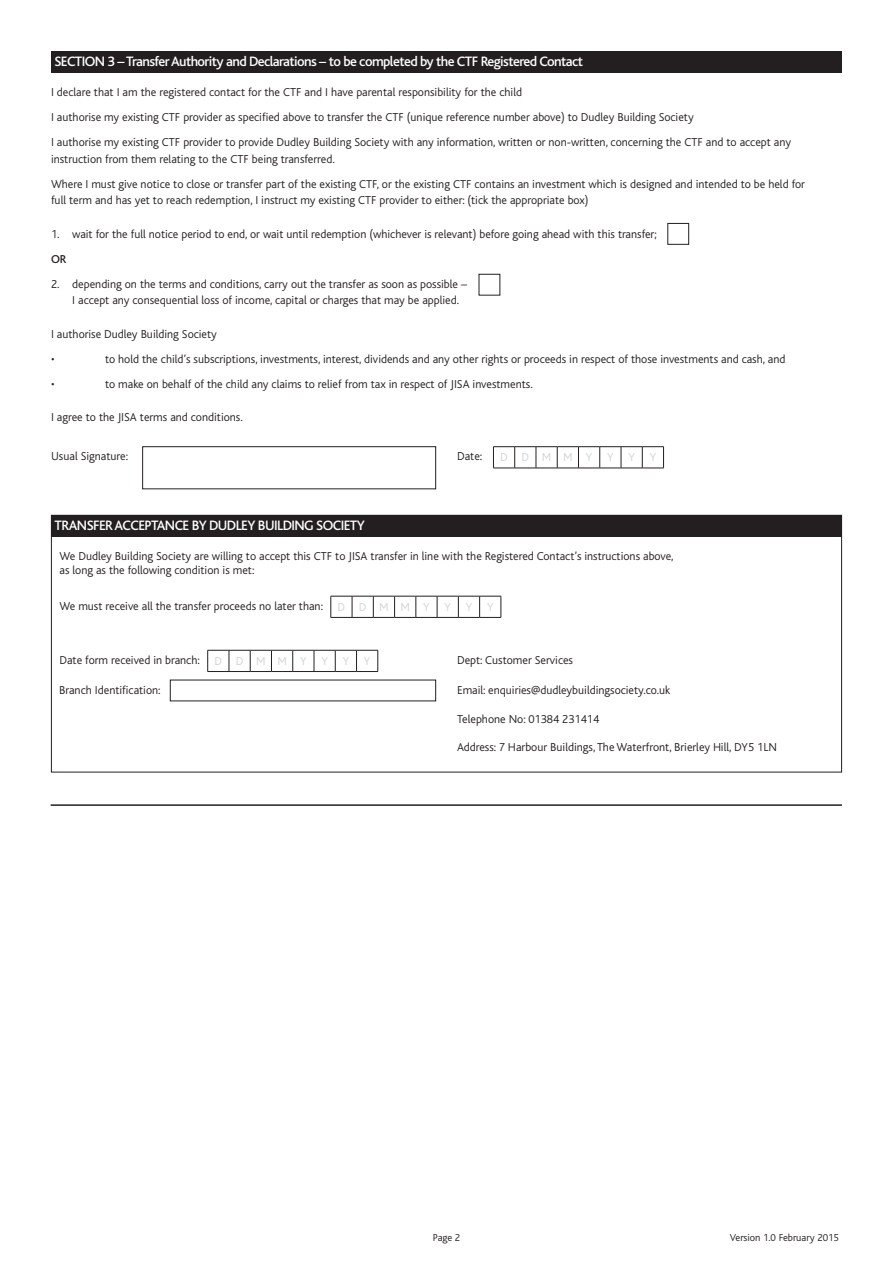
<style>
.page{position:relative;width:893px;height:1263px;background:#fff}
.page>*{position:absolute;margin:0;border:0;box-sizing:border-box;transform-origin:0 0}
.t1{font:500 14.25px "Bliss";letter-spacing:-.04em;color:#fff}
.t2{font:300 12px/16.5px "Bliss";color:#231f20}
.t3{font:300 12px "Bliss";color:#d1d2d4}
.t4{font:500 12px "Bliss";color:#231f20}
.t5{font:300 10.5px "Bliss";color:#231f20}
</style>
<div class="page">
<div style="left:51px;top:51px;width:791px;height:21px;background:#231f20"></div>
<div style="left:51px;top:515px;width:791px;height:21px;background:#231f20"></div>
<div style="left:668px;top:223px;width:21px;height:21px;border:1px solid #231f20"></div>
<div style="left:479px;top:274px;width:21px;height:21px;border:1px solid #231f20"></div>
<div style="left:142px;top:446px;width:294px;height:43px;border:1px solid #231f20"></div>
<svg style="left:493px;top:446px;width:171px;height:23px"></svg>
<hr style="left:51px;top:804px;width:791px;height:2px;background:#231f20">
<svg style="left:207px;top:650px;width:172px;height:22px"></svg>
<svg style="left:331px;top:596px;width:171px;height:22px"></svg>
<p class="t1" style="left:54px;top:54px;width:530px">SECTION 3 – Transfer Authority and Declarations – to be completed by the CTF Registered Contact</p>
<p class="t2" style="left:51px;top:84px;width:472px">I declare that I am the registered contact for the CTF and I have parental responsibility for the child</p>
<p class="t2" style="left:51px;top:109px;width:644px">I authorise my existing CTF provider as specified above to transfer the CTF (unique reference number above) to Dudley Building Society</p>
<p class="t2" style="left:51px;top:134px;width:741px">I authorise my existing CTF provider to provide Dudley Building Society with any information, written or non-written, concerning the CTF and to accept any instruction from them relating to the CTF being transferred.</p>
<p class="t2" style="left:51px;top:176px;width:755px">Where I must give notice to close or transfer part of the existing CTF, or the existing CTF contains an investment which is designed and intended to be held for full term and has yet to reach redemption, I instruct my existing CTF provider to either: (tick the appropriate box)</p>
<p class="t2" style="left:51px;top:226px;width:607px">1. wait for the full notice period to end, or wait until redemption (whichever is relevant) before going ahead with this transfer;</p>
<p class="t4" style="left:51px;top:253px;width:17px">OR</p>
<p class="t2" style="left:72px;top:276px;width:396px;text-indent:-21px">2. depending on the terms and conditions, carry out the transfer as soon as possible –<br>I accept any consequential loss of income, capital or charges that may be applied.</p>
<p class="t2" style="left:51px;top:326px;width:167px">I authorise Dudley Building Society</p>
<p class="t2" style="left:51px;top:351px;width:5px">•</p>
<p class="t2" style="left:105px;top:351px;width:682px">to hold the child’s subscriptions, investments, interest, dividends and any other rights or proceeds in respect of those investments and cash, and</p>
<p class="t2" style="left:51px;top:376px;width:5px">•</p>
<p class="t2" style="left:105px;top:376px;width:429px">to make on behalf of the child any claims to relief from tax in respect of JISA investments.</p>
<p class="t2" style="left:51px;top:409px;width:193px">I agree to the JISA terms and conditions.</p>
<p class="t2" style="left:51px;top:448px;width:79px">Usual Signature:</p>
<p class="t2" style="left:457px;top:448px;width:27px">Date:</p>
<p class="t3" style="left:500px;top:451px;width:9px">D</p>
<p class="t3" style="left:522px;top:451px;width:9px">D</p>
<p class="t3" style="left:542px;top:451px;width:11px">M</p>
<p class="t3" style="left:563px;top:451px;width:11px">M</p>
<p class="t3" style="left:586px;top:451px;width:8px">Y</p>
<p class="t3" style="left:607px;top:451px;width:8px">Y</p>
<p class="t3" style="left:628px;top:451px;width:8px">Y</p>
<p class="t3" style="left:650px;top:451px;width:8px">Y</p>
<p class="t1" style="left:55px;top:517px;width:312px">TRANSFER ACCEPTANCE BY DUDLEY BUILDING SOCIETY</p>
<p class="t2" style="left:60px;top:549px;width:616px;line-height:14.4px">We Dudley Building Society are willing to accept this CTF to JISA transfer in line with the Registered Contact’s instructions above, as long as the following condition is met:</p>
<p class="t2" style="left:60px;top:598px;width:265px">We must receive all the transfer proceeds no later than:</p>
<p class="t3" style="left:338px;top:600px;width:9px">D</p>
<p class="t3" style="left:359px;top:600px;width:9px">D</p>
<p class="t3" style="left:379px;top:600px;width:11px">M</p>
<p class="t3" style="left:400px;top:600px;width:11px">M</p>
<p class="t3" style="left:423px;top:600px;width:8px">Y</p>
<p class="t3" style="left:445px;top:600px;width:8px">Y</p>
<p class="t3" style="left:466px;top:600px;width:8px">Y</p>
<p class="t3" style="left:487px;top:600px;width:8px">Y</p>
<p class="t2" style="left:60px;top:652px;width:142px">Date form received in branch:</p>
<p class="t2" style="left:59px;top:682px;width:103px">Branch Identification:</p>
<p class="t3" style="left:215px;top:654px;width:9px">D</p>
<p class="t3" style="left:236px;top:654px;width:9px">D</p>
<p class="t3" style="left:256px;top:654px;width:11px">M</p>
<p class="t3" style="left:277px;top:654px;width:11px">M</p>
<p class="t3" style="left:300px;top:654px;width:8px">Y</p>
<p class="t3" style="left:321px;top:654px;width:8px">Y</p>
<p class="t3" style="left:343px;top:654px;width:8px">Y</p>
<p class="t3" style="left:364px;top:654px;width:8px">Y</p>
<p class="t2" style="left:457px;top:652px;width:117px">Dept: Customer Services</p>
<p class="t2" style="left:457px;top:682px;width:215px">Email: enquiries@dudleybuildingsociety.co.uk</p>
<p class="t2" style="left:457px;top:711px;width:144px">Telephone No: 01384 231414</p>
<p class="t2" style="left:457px;top:739px;width:321px">Address: 7 Harbour Buildings, The Waterfront, Brierley Hill, DY5 1LN</p>
<p class="t5" style="left:433px;top:1232px;width:29px">Page 2</p>
<p class="t5" style="left:730px;top:1232px;width:110px">Version 1.0 February 2015</p>
</div>
